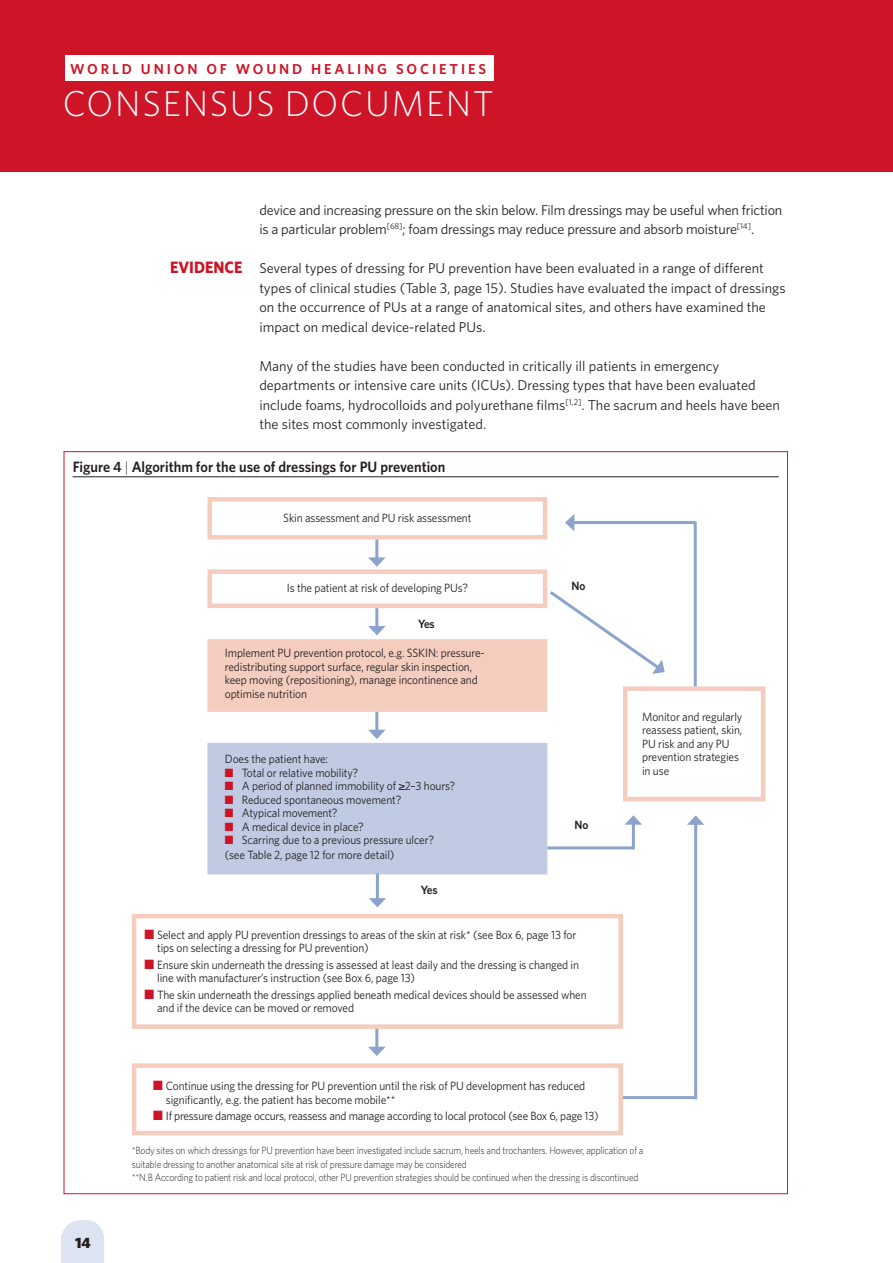
<style>
.page{position:relative;width:893px;height:1263px;background:#fff}
.page>*{position:absolute;margin:0;border:0;box-sizing:border-box;transform-origin:0 0}
.t1{font:300 36px "Whitney";letter-spacing:.05em;color:#fff}
.t2{font:700 16.5px "Whitney";color:#cd1527;scale:.95 1}
.t3{font:600 15px "Whitney";color:#231f20;scale:.95 1}
.t4{font:900 15px "Whitney";color:#231f20}
.t5{font:600 14.4px "Whitney";letter-spacing:.2em;color:#cd1527}
.t6{font:14.25px/19.5px "Whitney";color:#231f20}
.t7{font:12px/13.5px "Whitney";letter-spacing:-.01em;color:#231f20;scale:.95 1}
.t8{font:600 12px "Whitney";letter-spacing:-.01em;color:#231f20;scale:.95 1}
.t9{font:300 10.5px/13.5px "Whitney";letter-spacing:-.015em;color:#231f20;scale:.9 1}
.s1{font-weight:300}
.s2{color:#cd1527}
.s3{font-family:"Helvetica"}
</style>
<div class="page">
<div style="left:0;top:0;width:893px;height:171px;background:#cd1527"></div>
<svg style="left:62px;top:1220px;width:42px;height:16px"></svg>
<div style="left:62px;top:1236px;width:42px;height:27px;background:#dde3f0"></div>
<div style="left:65px;top:55px;width:429px;height:25px;background:#fff"></div>
<hr style="left:73px;top:476px;width:706px;height:1px;background:#231f20">
<div style="left:207px;top:497px;width:340px;height:42px;border:4px solid #f5cdbf"></div>
<div style="left:623px;top:686px;width:142px;height:115px;border:4px solid #f5cdbf"></div>
<div style="left:207px;top:569px;width:340px;height:39px;border:4px solid #f5cdbf"></div>
<div style="left:207px;top:639px;width:340px;height:73px;background:#f5cdbf"></div>
<div style="left:207px;top:743px;width:340px;height:131px;background:#c0cbe3"></div>
<div style="left:132px;top:914px;width:491px;height:115px;border:4px solid #f5cdbf"></div>
<div style="left:132px;top:1063px;width:491px;height:72px;border:4px solid #f5cdbf"></div>
<hr style="left:572px;top:521px;width:123px;height:3px;background:#8ca4cc">
<svg style="left:565px;top:514px;width:9px;height:17px"></svg>
<hr style="left:694px;top:822px;width:3px;height:277px;background:#8ca4cc">
<svg style="left:687px;top:815px;width:17px;height:10px"></svg>
<hr style="left:632px;top:822px;width:3px;height:27px;background:#8ca4cc">
<svg style="left:625px;top:815px;width:17px;height:10px"></svg>
<hr style="left:694px;top:521px;width:3px;height:165px;background:#8ca4cc">
<hr style="left:547px;top:846px;width:87px;height:3px;background:#8ca4cc">
<svg style="left:547px;top:588px;width:118px;height:86px"></svg>
<hr style="left:623px;top:1096px;width:74px;height:3px;background:#8ca4cc">
<hr style="left:375px;top:539px;width:3px;height:21px;background:#8ca4cc">
<svg style="left:368px;top:557px;width:18px;height:10px"></svg>
<hr style="left:375px;top:608px;width:3px;height:21px;background:#8ca4cc">
<svg style="left:368px;top:626px;width:18px;height:9px"></svg>
<hr style="left:375px;top:1029px;width:3px;height:20px;background:#8ca4cc">
<svg style="left:368px;top:1047px;width:17px;height:9px"></svg>
<hr style="left:375px;top:712px;width:3px;height:20px;background:#8ca4cc">
<svg style="left:368px;top:730px;width:17px;height:9px"></svg>
<hr style="left:376px;top:873px;width:3px;height:28px;background:#8ca4cc">
<svg style="left:369px;top:898px;width:17px;height:9px"></svg>
<p class="t5" style="left:70px;top:60px;width:417px">WORLD UNION OF WOUND HEALING SOCIETIES</p>
<h1 class="t1" style="left:63px;top:82px;width:432px">CONSENSUS DOCUMENT</h1>
<h2 class="t2" style="left:170px;top:257px;width:78px">EVIDENCE</h2>
<p class="t6" style="left:259px;top:199px;width:524px">device and increasing pressure on the skin below. Film dressings may be useful when friction is a particular problem<sup>[68]</sup>; foam dressings may reduce pressure and absorb moisture<sup>[14]</sup>.</p>
<p class="t6" style="left:259px;top:258px;width:528px">Several types of dressing for PU prevention have been evaluated in a range of different types of clinical studies (Table 3, page 15). Studies have evaluated the impact of dressings on the occurrence of PUs at a range of anatomical sites, and others have examined the impact on medical device-related PUs.</p>
<p class="t6" style="left:259px;top:355px;width:522px">Many of the studies have been conducted in critically ill patients in emergency departments or intensive care units (ICUs). Dressing types that have been evaluated include foams, hydrocolloids and polyurethane films<sup>[1,2]</sup>. The sacrum and heels have been the sites most commonly investigated.</p>
<p class="t3" style="left:73px;top:458px;width:394px">Figure 4 <span class="s1">|</span> Algorithm for the use of dressings for PU prevention</p>
<p class="t7" style="left:283px;top:510px;width:200px">Skin assessment and PU risk assessment</p>
<p class="t7" style="left:287px;top:581px;width:192px">Is the patient at risk of developing PUs?</p>
<p class="t8" style="left:418px;top:616px;width:19px">Yes</p>
<p class="t7" style="left:225px;top:646px;width:275px">Implement PU prevention protocol, e.g. SSKIN: pressure&shy;redistributing support surface, regular skin inspection, keep moving (repositioning), manage incontinence and optimise nutrition</p>
<p class="t7" style="left:225px;top:752px;width:110px">Does the patient have:</p>
<p class="t7" style="left:225px;top:766px;width:142px"><span class="s2">■</span> Total or relative mobility?</p>
<p class="t7" style="left:225px;top:779px;width:244px"><span class="s2">■</span> A period of planned immobility of <span class="s3">≥</span>2–3 hours?</p>
<p class="t7" style="left:225px;top:793px;width:187px"><span class="s2">■</span> Reduced spontaneous movement?</p>
<p class="t7" style="left:225px;top:806px;width:120px"><span class="s2">■</span> Atypical movement?</p>
<p class="t7" style="left:225px;top:820px;width:148px"><span class="s2">■</span> A medical device in place?</p>
<p class="t7" style="left:225px;top:832px;width:222px;line-height:15px"><span class="s2">■</span> Scarring due to a previous pressure ulcer? (see Table 2, page 12 for more detail)</p>
<p class="t8" style="left:421px;top:882px;width:19px">Yes</p>
<p class="t8" style="left:571px;top:579px;width:16px">No</p>
<p class="t8" style="left:574px;top:817px;width:16px">No</p>
<p class="t7" style="left:157px;top:927px;width:443px;text-indent:-13px"><span class="s2">■</span> Select and apply PU prevention dressings to areas of the skin at risk* (see Box 6, page 13 for tips on selecting a dressing for PU prevention)</p>
<p class="t7" style="left:157px;top:957px;width:446px;text-indent:-13px"><span class="s2">■</span> Ensure skin underneath the dressing is assessed at least daily and the dressing is changed in line with manufacturer’s instruction (see Box 6, page 13)</p>
<p class="t7" style="left:157px;top:987px;width:454px;text-indent:-13px"><span class="s2">■</span> The skin underneath the dressings applied beneath medical devices should be assessed when and if the device can be moved or removed</p>
<p class="t7" style="left:166px;top:1079px;width:443px;text-indent:-13px"><span class="s2">■</span> Continue using the dressing for PU prevention until the risk of PU development has reduced significantly, e.g. the patient has become mobile**</p>
<p class="t7" style="left:153px;top:1109px;width:470px"><span class="s2">■</span> If pressure damage occurs, reassess and manage according to local protocol (see Box 6, page 13)</p>
<p class="t7" style="left:642px;top:709px;width:107px">Monitor and regularly reassess patient, skin,<br>PU risk and any PU prevention strategies in use</p>
<p class="t4" style="left:75px;top:1234px;width:17px">14</p>
<p class="t9" style="left:132px;top:1144px;width:570px">*Body sites on which dressings for PU prevention have been investigated include sacrum, heels and trochanters. However, application of a suitable dressing to another anatomical site at risk of pressure damage may be considered<br>**N.B According to patient risk and local protocol, other PU prevention strategies should be continued when the dressing is discontinued</p>
</div>
